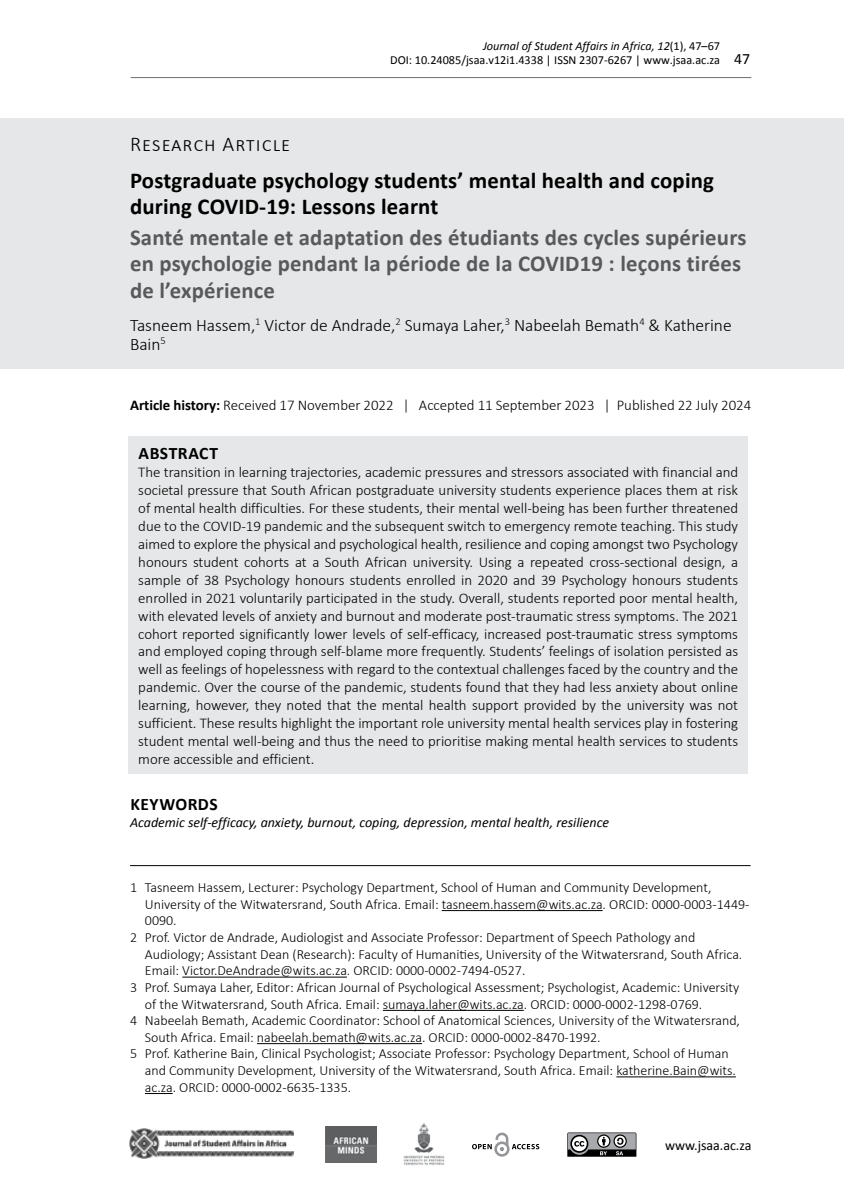
<style>
.page{position:relative;width:844px;height:1191px;background:#fff}
.page>*{position:absolute;margin:0;border:0;box-sizing:border-box;transform-origin:0 0}
.t1{font:700 22.75px/26.2px "Calibri";letter-spacing:.01em;color:#58595b}
.t2{font:700 22.75px/26.2px "Calibri";letter-spacing:.01em;color:#000}
.t3{font:300 21px "Calibri";letter-spacing:.05em;color:#000}
.t4{font:300 17.5px/19.2px "Calibri";color:#000}
.t5{font:700 17.5px "Calibri";letter-spacing:.025em;color:#000}
.t6{font:300 14.88px/17.8px "Calibri";color:#000;text-align:justify}
.t7{font:300 14px "Calibri";color:#000}
.t8{font:italic 14px "Calibri";color:#000}
.t9{font:14px "Calibri";color:#000}
.t10{font:12.25px/14px "Calibri";color:#000}
.s1{font-style:italic}
.s2{font-size:15.75px}
.s3{font-weight:700}
</style>
<div class="page">
<img style="left:129px;top:1128px;width:165px;height:30px">
<svg style="left:567px;top:1132px;width:69px;height:24px;background:#777879"></svg>
<svg style="left:472px;top:1132px;width:67px;height:24px"></svg>
<img style="left:403px;top:1123px;width:41px;height:43px">
<hr style="left:131px;top:77px;width:620px;height:1px;background:#6d6e71">
<img style="left:325px;top:1126px;width:51px;height:37px">
<div style="left:0;top:118px;width:843px;height:251px;background:#e6e7e8"></div>
<hr style="left:130px;top:865px;width:620px;height:1px;background:#000">
<hr style="left:441px;top:910px;width:161px;height:1px;background:#000">
<hr style="left:182px;top:976px;width:165px;height:1px;background:#000">
<hr style="left:383px;top:1010px;width:140px;height:1px;background:#000">
<hr style="left:257px;top:1043px;width:165px;height:1px;background:#000">
<hr style="left:616px;top:1076px;width:119px;height:1px;background:#000">
<svg style="left:145px;top:1093px;width:28px;height:1px"></svg>
<div style="left:128px;top:436px;width:619px;height:338px;background:#e6e7e8"></div>
<p class="t10" style="left:390px;top:39px;width:361px;text-indent:93px"><span class="s1">Journal of Student Affairs in Africa, 12</span>(1), 47–67<br>DOI: 10.24085/jsaa.v12i1.4338 | ISSN 2307-6267 | www.jsaa.ac.za <span class="s2">47</span></p>
<h2 class="t3" style="left:130px;top:131px;width:162px">Research Article</h2>
<h1 class="t2" style="left:130px;top:166px;width:585px">Postgraduate psychology students’ mental health and coping during COVID-19: Lessons learnt</h1>
<h1 class="t1" style="left:130px;top:224px;width:617px">Santé mentale et adaptation des étudiants des cycles supérieurs en psychologie pendant la période de la COVID19 : leçons tirées de l’expérience</h1>
<p class="t4" style="left:130px;top:315px;width:603px">Tasneem Hassem,<sup>1</sup> Victor de Andrade,<sup>2</sup> Sumaya Laher,<sup>3</sup> Nabeelah Bemath<sup>4</sup> &amp; Katherine<br>Bain<sup>5</sup></p>
<p class="t6" style="left:130px;top:396px;width:622px"><span class="s3">Article history:</span> Received 17 November 2022 | Accepted 11 September 2023 | Published 22 July 2024</p>
<p class="t5" style="left:139px;top:441px;width:81px">ABSTRACT</p>
<p class="t6" style="left:138px;top:463px;width:601px">The transition in learning trajectories, academic pressures and stressors associated with financial and societal pressure that South African postgraduate university students experience places them at risk of mental health difficulties. For these students, their mental well-being has been further threatened due to the COVID-19 pandemic and the subsequent switch to emergency remote teaching. This study aimed to explore the physical and psychological health, resilience and coping amongst two Psychology honours student cohorts at a South African university. Using a repeated cross-sectional design, a sample of 38 Psychology honours students enrolled in 2020 and 39 Psychology honours students enrolled in 2021 voluntarily participated in the study. Overall, students reported poor mental health, with elevated levels of anxiety and burnout and moderate post-traumatic stress symptoms. The 2021 cohort reported significantly lower levels of self-efficacy, increased post-traumatic stress symptoms and employed coping through self-blame more frequently. Students’ feelings of isolation persisted as well as feelings of hopelessness with regard to the contextual challenges faced by the country and the pandemic. Over the course of the pandemic, students found that they had less anxiety about online learning, however, they noted that the mental health support provided by the university was not sufficient. These results highlight the important role university mental health services play in fostering student mental well-being and thus the need to prioritise making mental health services to students more accessible and efficient.</p>
<p class="t5" style="left:130px;top:791px;width:89px">KEYWORDS</p>
<p class="t8" style="left:130px;top:812px;width:480px">Academic self-efficacy, anxiety, burnout, coping, depression, mental health, resilience</p>
<p class="t7" style="left:130px;top:879px;width:582px">1 Tasneem Hassem, Lecturer: Psychology Department, School of Human and Community Development,</p>
<p class="t7" style="left:145px;top:895px;width:606px">University of the Witwatersrand, South Africa. Email: tasneem.hassem@wits.ac.za. ORCID: 0000-0003-1449-</p>
<p class="t7" style="left:145px;top:912px;width:33px">0090.</p>
<p class="t7" style="left:130px;top:928px;width:566px">2 Prof. Victor de Andrade, Audiologist and Associate Professor: Department of Speech Pathology and</p>
<p class="t7" style="left:145px;top:945px;width:598px">Audiology; Assistant Dean (Research): Faculty of Humanities, University of the Witwatersrand, South Africa.</p>
<p class="t7" style="left:145px;top:962px;width:382px">Email: Victor.DeAndrade@wits.ac.za. ORCID: 0000-0002-7494-0527.</p>
<p class="t7" style="left:130px;top:978px;width:610px">3 Prof. Sumaya Laher, Editor: African Journal of Psychological Assessment; Psychologist, Academic: University</p>
<p class="t7" style="left:145px;top:995px;width:558px">of the Witwatersrand, South Africa. Email: sumaya.laher@wits.ac.za. ORCID: 0000-0002-1298-0769.</p>
<p class="t7" style="left:130px;top:1012px;width:611px">4 Nabeelah Bemath, Academic Coordinator: School of Anatomical Sciences, University of the Witwatersrand,</p>
<p class="t7" style="left:145px;top:1028px;width:457px">South Africa. Email: nabeelah.bemath@wits.ac.za. ORCID: 0000-0002-8470-1992.</p>
<p class="t7" style="left:130px;top:1045px;width:600px">5 Prof. Katherine Bain, Clinical Psychologist; Associate Professor: Psychology Department, School of Human</p>
<p class="t7" style="left:145px;top:1061px;width:592px">and Community Development, University of the Witwatersrand, South Africa. Email: katherine.Bain@wits.</p>
<p class="t7" style="left:145px;top:1078px;width:208px">ac.za. ORCID: 0000-0002-6635-1335.</p>
<p class="t9" style="left:664px;top:1135px;width:88px">www.jsaa.ac.za</p>
</div>
